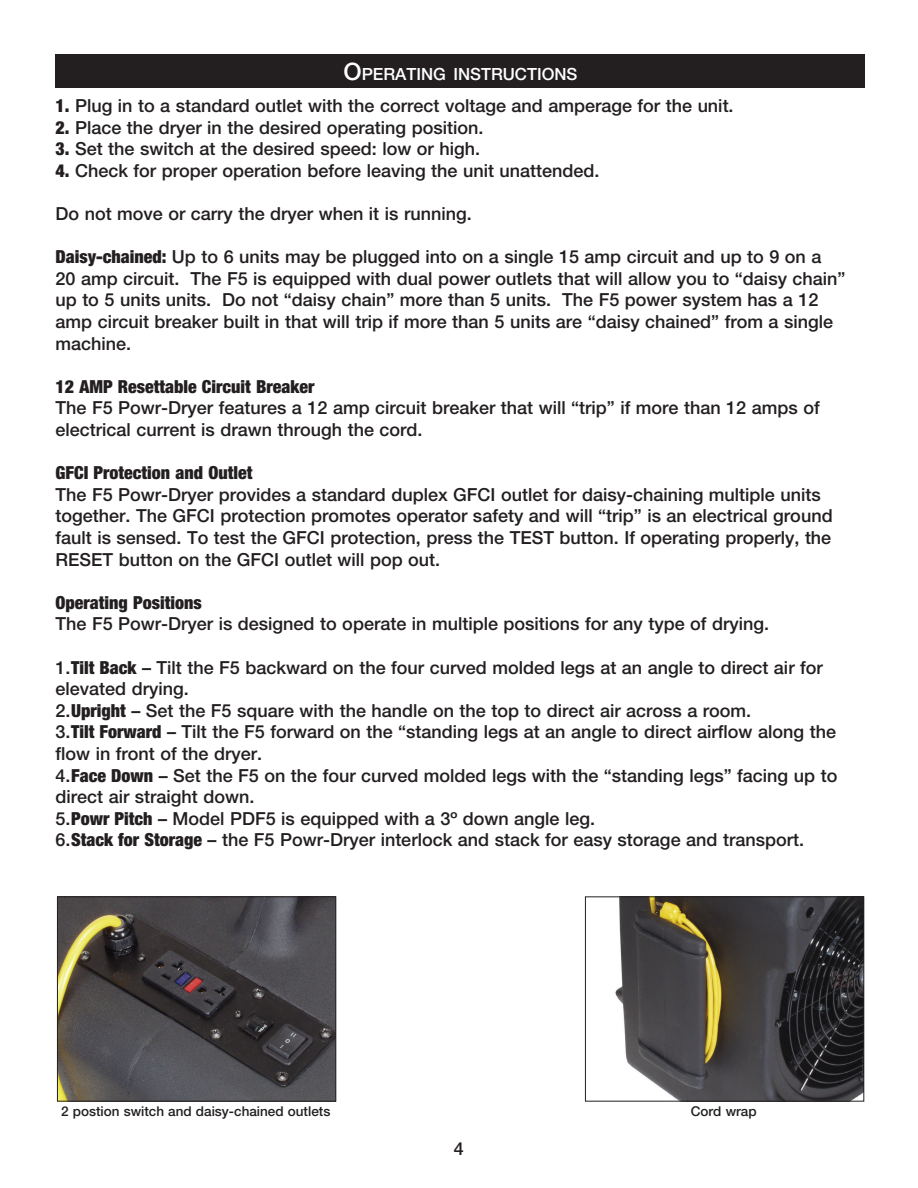
<style>
.page{position:relative;width:918px;height:1188px;background:#fff}
.page>*{position:absolute;margin:0;border:0;box-sizing:border-box;transform-origin:0 0}
.t1{font:500 18px/21.6px "Helvetica Neue LT Std";color:#231f20}
.t2{font:900 condensed 18px "Helvetica Neue LT Std";color:#231f20}
.t3{font:500 16.8px "Helvetica Neue LT Std";color:#fff}
.t4{font:500 13.5px "Helvetica Neue LT Std";color:#231f20}
.s1{font-size:24px}
.s2{font-weight:900;font-stretch:condensed}
</style>
<div class="page">
<div style="left:56px;top:54px;width:810px;height:34px;background:#231f20"></div>
<img style="left:59px;top:899px;width:275px;height:200px">
<div style="left:57px;top:897px;width:279px;height:204px;border:1px solid #231f20"></div>
<img style="left:615px;top:899px;width:247px;height:200px">
<div style="left:585px;top:897px;width:279px;height:204px;border:1px solid #231f20"></div>
<p class="t3" style="left:343px;top:64px;width:234px"><span class="s1">O</span>PERATING INSTRUCTIONS</p>
<p class="t1" style="left:56px;top:95px;width:680px"><span class="s2">1.</span> Plug in to a standard outlet with the correct voltage and amperage for the unit.</p>
<p class="t1" style="left:56px;top:116px;width:429px"><span class="s2">2.</span> Place the dryer in the desired operating position.</p>
<p class="t1" style="left:56px;top:138px;width:426px"><span class="s2">3.</span> Set the switch at the desired speed: low or high.</p>
<p class="t1" style="left:56px;top:160px;width:546px"><span class="s2">4.</span> Check for proper operation before leaving the unit unattended.</p>
<p class="t1" style="left:56px;top:203px;width:418px">Do not move or carry the dryer when it is running.</p>
<p class="t1" style="left:56px;top:246px;width:792px"><span class="s2">Daisy-chained:</span> Up to 6 units may be plugged into on a single 15 amp circuit and up to 9 on a 20 amp circuit. The F5 is equipped with dual power outlets that will allow you to “daisy chain” up to 5 units units. Do not “daisy chain” more than 5 units. The F5 power system has a 12 amp circuit breaker built in that will trip if more than 5 units are “daisy chained” from a single machine.</p>
<p class="t2" style="left:56px;top:375px;width:260px">12 AMP Resettable Circuit Breaker</p>
<p class="t1" style="left:56px;top:397px;width:766px">The F5 Powr-Dryer features a 12 amp circuit breaker that will “trip” if more than 12 amps of electrical current is drawn through the cord.</p>
<p class="t2" style="left:56px;top:462px;width:198px">GFCI Protection and Outlet</p>
<p class="t1" style="left:56px;top:484px;width:779px">The F5 Powr-Dryer provides a standard duplex GFCI outlet for daisy-chaining multiple units together. The GFCI protection promotes operator safety and will “trip” is an electrical ground fault is sensed. To test the GFCI protection, press the TEST button. If operating properly, the RESET button on the GFCI outlet will pop out.</p>
<p class="t2" style="left:56px;top:591px;width:148px">Operating Positions</p>
<p class="t1" style="left:56px;top:613px;width:715px">The F5 Powr-Dryer is designed to operate in multiple positions for any type of drying.</p>
<p class="t1" style="left:56px;top:656px;width:769px">1.<span class="s2">Tilt Back</span> – Tilt the F5 backward on the four curved molded legs at an angle to direct air for elevated drying.</p>
<p class="t1" style="left:56px;top:700px;width:697px">2.<span class="s2">Upright</span> – Set the F5 square with the handle on the top to direct air across a room.</p>
<p class="t1" style="left:56px;top:721px;width:782px">3.<span class="s2">Tilt Forward</span> – Tilt the F5 forward on the “standing legs at an angle to direct airflow along the flow in front of the dryer.</p>
<p class="t1" style="left:56px;top:764px;width:783px">4.<span class="s2">Face Down</span> – Set the F5 on the four curved molded legs with the “standing legs” facing up to direct air straight down.</p>
<p class="t1" style="left:56px;top:808px;width:541px">5.<span class="s2">Powr Pitch</span> – Model PDF5 is equipped with a 3º down angle leg.</p>
<p class="t1" style="left:56px;top:829px;width:750px">6.<span class="s2">Stack for Storage</span> – the F5 Powr-Dryer interlock and stack for easy storage and transport.</p>
<p class="t4" style="left:61px;top:1103px;width:271px">2 postion switch and daisy-chained outlets</p>
<p class="t4" style="left:691px;top:1103px;width:67px">Cord wrap</p>
<p class="t1" style="left:454px;top:1138px;width:12px">4</p>
</div>
